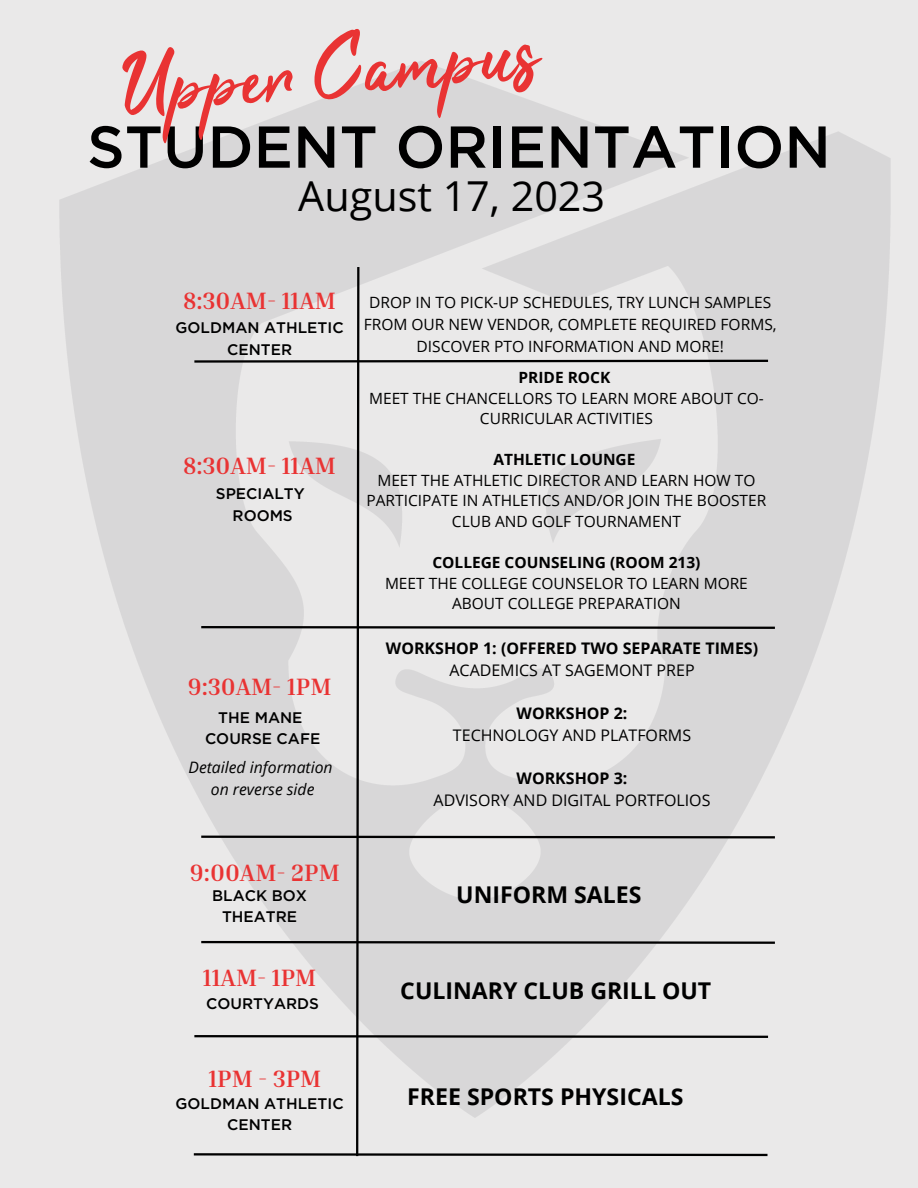
<style>
.page{position:relative;width:918px;height:1188px;background:#fff}
.page>*{position:absolute;margin:0;border:0;box-sizing:border-box;transform-origin:0 0}
.t1{font:86.55px "Tahu";color:#e93333}
.t2{font:500 58.95px "Gotham";color:#000}
.t3{font:41.25px "Open Sans";color:#000}
.t4{font:700 24.3px "Inria Serif";color:#e93333}
.t5{font:700 23.1px "Open Sans";color:#000}
.t6{font:16.05px "Open Sans";color:#000}
.t7{font:700 16.05px "Open Sans";color:#000}
.t8{font:italic 15.75px "Open Sans";color:#000}
.t9{font:15.6px/21.8px "Open Sans";color:#000;text-align:center}
.t10{font:15.45px/20.5px "Open Sans";color:#000;text-align:center}
.t11{font:700 15.45px "Open Sans";color:#000}
.t12{font:500 15.3px/21.3px "Gotham";color:#000;text-align:center}
</style>
<div class="page">
<svg style="left:192px;top:265px;width:585px;height:893px;background:#dfdedf"></svg>
<p class="t1" style="left:119px;top:33px;width:420px;rotate:-5deg">Upper Campus</p>
<p class="t3" style="left:298px;top:167px;width:308px">August 17, 2023</p>
<p class="t2" style="left:87px;top:121px;width:745px">STUDENT ORIENTATION</p>
<p class="t4" style="left:183px;top:285px;width:154px">8:30AM- 11AM</p>
<p class="t9" style="left:364px;top:291px;width:414px">DROP IN TO PICK-UP SCHEDULES, TRY LUNCH SAMPLES<br>FROM OUR NEW VENDOR, COMPLETE REQUIRED FORMS,<br>DISCOVER PTO INFORMATION AND MORE!</p>
<p class="t12" style="left:176px;top:318px;width:170px">GOLDMAN ATHLETIC<br>CENTER</p>
<p class="t4" style="left:183px;top:451px;width:154px">8:30AM- 11AM</p>
<p class="t12" style="left:216px;top:484px;width:90px">SPECIALTY</p>
<p class="t12" style="left:233px;top:505px;width:62px">ROOMS</p>
<p class="t4" style="left:188px;top:671px;width:145px">9:30AM- 1PM</p>
<p class="t12" style="left:218px;top:708px;width:86px">THE MANE</p>
<p class="t12" style="left:205px;top:729px;width:117px">COURSE CAFE</p>
<p class="t8" style="left:189px;top:756px;width:146px">Detailed information</p>
<p class="t8" style="left:211px;top:778px;width:105px">on reverse side</p>
<p class="t11" style="left:518px;top:367px;width:93px">PRIDE ROCK</p>
<p class="t10" style="left:369px;top:387px;width:396px">MEET THE CHANCELLORS TO LEARN MORE ABOUT CO-<br>CURRICULAR ACTIVITIES</p>
<p class="t11" style="left:493px;top:449px;width:144px">ATHLETIC LOUNGE</p>
<p class="t10" style="left:367px;top:470px;width:401px">MEET THE ATHLETIC DIRECTOR AND LEARN HOW TO<br>PARTICIPATE IN ATHLETICS AND/OR JOIN THE BOOSTER<br>CLUB AND GOLF TOURNAMENT</p>
<p class="t11" style="left:432px;top:552px;width:270px">COLLEGE COUNSELING (ROOM 213)</p>
<p class="t10" style="left:385px;top:572px;width:364px">MEET THE COLLEGE COUNSELOR TO LEARN MORE<br>ABOUT COLLEGE PREPARATION</p>
<p class="t7" style="left:386px;top:637px;width:374px">WORKSHOP 1: (OFFERED TWO SEPARATE TIMES)</p>
<p class="t6" style="left:449px;top:658px;width:247px">ACADEMICS AT SAGEMONT PREP</p>
<p class="t7" style="left:517px;top:702px;width:112px">WORKSHOP 2:</p>
<p class="t6" style="left:453px;top:724px;width:240px">TECHNOLOGY AND PLATFORMS</p>
<p class="t7" style="left:517px;top:767px;width:112px">WORKSHOP 3:</p>
<p class="t6" style="left:434px;top:789px;width:278px">ADVISORY AND DIGITAL PORTFOLIOS</p>
<p class="t4" style="left:190px;top:857px;width:152px">9:00AM- 2PM</p>
<p class="t12" style="left:212px;top:885px;width:96px">BLACK BOX</p>
<p class="t5" style="left:456px;top:878px;width:187px">UNIFORM SALES</p>
<p class="t12" style="left:222px;top:907px;width:77px">THEATRE</p>
<p class="t4" style="left:203px;top:962px;width:115px">11AM- 1PM</p>
<p class="t12" style="left:206px;top:994px;width:114px">COURTYARDS</p>
<p class="t4" style="left:208px;top:1063px;width:114px">1PM - 3PM</p>
<p class="t12" style="left:176px;top:1094px;width:170px">GOLDMAN ATHLETIC<br>CENTER</p>
<p class="t5" style="left:400px;top:974px;width:313px">CULINARY CLUB GRILL OUT</p>
<p class="t5" style="left:407px;top:1080px;width:278px">FREE SPORTS PHYSICALS</p>
</div>
